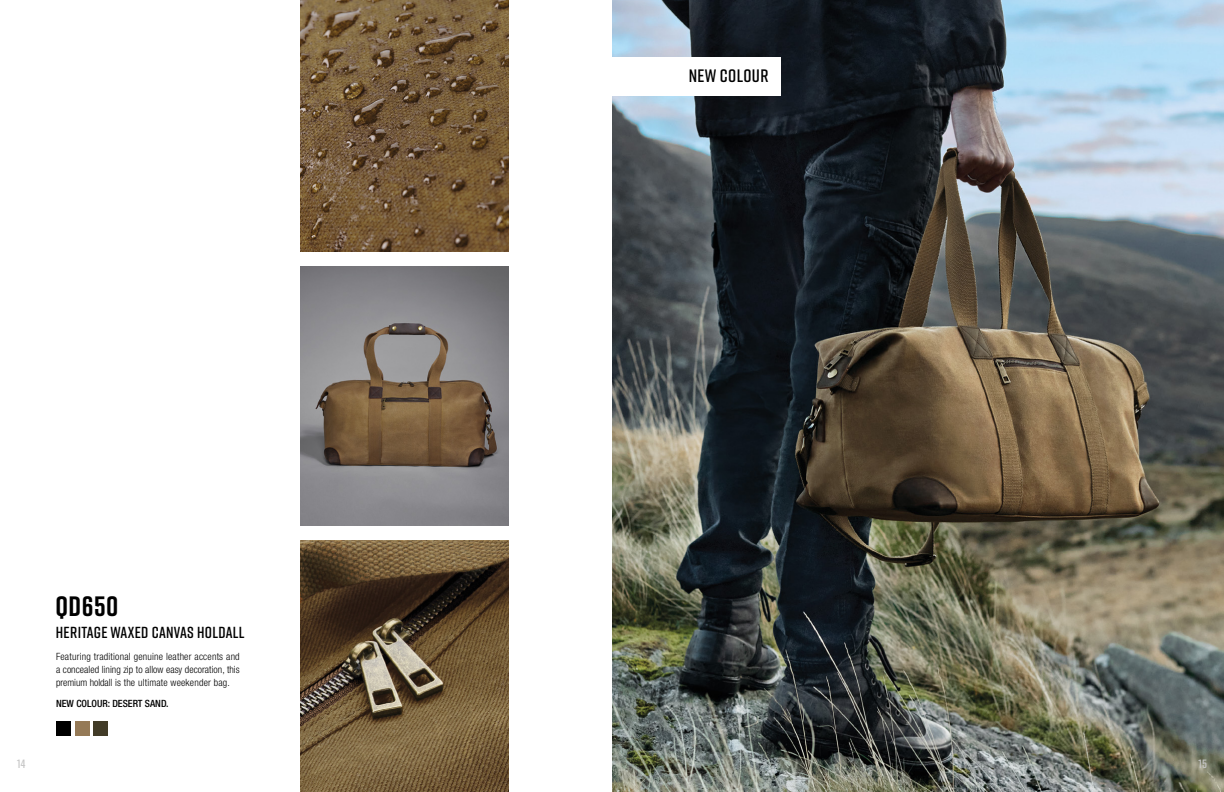
<style>
.page{position:relative;width:1224px;height:792px;background:#fff}
.page>*{position:absolute;margin:0;border:0;box-sizing:border-box;transform-origin:0 0}
.t1{font:700 28px "Rift";letter-spacing:.02em;color:#000}
.t2{font:600 18px "Rift";letter-spacing:.02em;color:#000}
.t3{font:600 16px "Rift";letter-spacing:.02em;color:#000}
.t4{font:600 12px "Rift";color:#c6c6c6}
.t5{font:300 condensed 10px/13px "Helvetica Neue LT Pro";letter-spacing:.015em;color:#000;text-align:justify}
.t6{font:500 condensed 10px "Helvetica Neue LT Pro";color:#000}
</style>
<div class="page">
<img style="left:612px;top:0;width:612px;height:792px">
<img style="left:301px;top:266px;width:208px;height:260px">
<img style="left:301px;top:541px;width:208px;height:251px">
<img style="left:301px;top:0;width:208px;height:251px">
<div style="left:75px;top:721px;width:14px;height:14px;background:#957a57"></div>
<div style="left:94px;top:721px;width:14px;height:14px;background:#423c28"></div>
<div style="left:57px;top:721px;width:14px;height:14px;background:#000"></div>
<div style="left:612px;top:57px;width:169px;height:39px;background:#fff"></div>
<h1 class="t1" style="left:55px;top:586px;width:64px">QD650</h1>
<h3 class="t3" style="left:56px;top:621px;width:190px">HERITAGE WAXED CANVAS HOLDALL</h3>
<p class="t5" style="left:56px;top:650px;width:185px">Featuring traditional genuine leather accents and a concealed lining zip to allow easy decoration, this premium holdall is the ultimate weekender bag.</p>
<p class="t6" style="left:56px;top:697px;width:114px">NEW COLOUR: DESERT SAND.</p>
<h2 class="t2" style="left:689px;top:63px;width:81px">NEW COLOUR</h2>
<p class="t4" style="left:17px;top:756px;width:10px">14</p>
<p class="t4" style="left:1198px;top:756px;width:10px">15</p>
</div>
